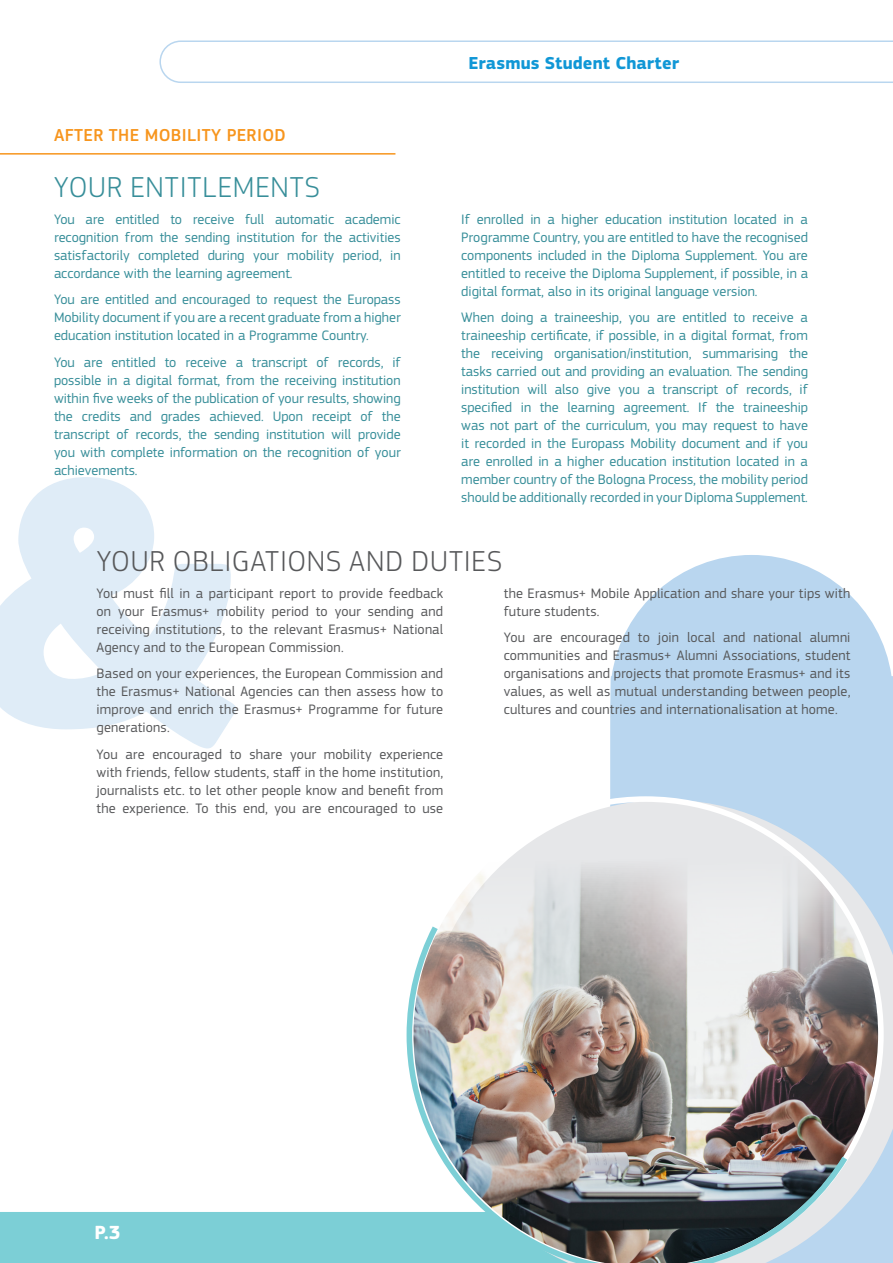
<style>
.page{position:relative;width:893px;height:1263px;background:#fff}
.page>*{position:absolute;margin:0;border:0;box-sizing:border-box;transform-origin:0 0}
.Title_2{font:300 30px "EC Square Sans Pro";letter-spacing:.025em;color:#57585a}
.Title_1{font:300 30px "EC Square Sans Pro";letter-spacing:.03em;color:#378e99}
.t1{font:700 19.8px "EC Square Sans Pro";color:#fff}
.chapter{font:500 18px "EC Square Sans Pro";letter-spacing:.02em;color:#f7951d}
.t2{font:700 18px "EC Square Sans Pro";letter-spacing:.005em;color:#1097d6}
.body_entitl{font:14.25px/18px "EC Square Sans Pro";color:#378e99;text-align:justify}
.body_Oblig{font:14.25px/18px "EC Square Sans Pro";letter-spacing:.01em;color:#57585a;text-align:justify}
</style>
<div class="page">
<svg style="left:610px;top:555px;width:283px;height:245px;background:#c1dbf1"></svg>
<div style="left:0;top:1212px;width:404px;height:51px;background:#7ccfd6"></div>
<svg style="left:446px;top:796px;width:438px;height:467px"></svg>
<img style="left:404px;top:920px;width:448px;height:343px">
<svg style="left:159px;top:40px;width:734px;height:43px"></svg>
<svg style="left:0;top:477px;width:236px;height:272px;fill:#dfecf7"></svg>
<hr style="left:0;top:153px;width:395px;height:2px;background:#f7951d">
<p class="chapter" style="left:54px;top:125px;width:233px">AFTER THE MOBILITY PERIOD</p>
<h1 class="Title_1" style="left:54px;top:170px;width:267px">YOUR ENTITLEMENTS</h1>
<p class="body_entitl" style="left:54px;top:210px;width:348px">You are entitled to receive full automatic academic recognition from the sending institution for the activities satisfactorily completed during your mobility period, in accordance with the learning agreement.</p>
<p class="body_entitl" style="left:54px;top:291px;width:348px">You are entitled and encouraged to request the Europass Mobility document if you are a recent graduate from a higher education institution located in a Programme Country.</p>
<p class="body_entitl" style="left:54px;top:353px;width:348px">You are entitled to receive a transcript of records, if possible in a digital format, from the receiving institution within five weeks of the publication of your results, showing the credits and grades achieved. Upon receipt of the transcript of records, the sending institution will provide you with complete information on the recognition of your achievements.</p>
<p class="t2" style="left:468px;top:52px;width:212px">Erasmus Student Charter</p>
<p class="body_entitl" style="left:461px;top:210px;width:348px">If enrolled in a higher education institution located in a Programme Country, you are entitled to have the recognised components included in the Diploma Supplement. You are entitled to receive the Diploma Supplement, if possible, in a digital format, also in its original language version.</p>
<p class="body_entitl" style="left:461px;top:309px;width:348px">When doing a traineeship, you are entitled to receive a traineeship certificate, if possible, in a digital format, from the receiving organisation/institution, summarising the tasks carried out and providing an evaluation. The sending institution will also give you a transcript of records, if specified in the learning agreement. If the traineeship was not part of the curriculum, you may request to have it recorded in the Europass Mobility document and if you are enrolled in a higher education institution located in a member country of the Bologna Process, the mobility period should be additionally recorded in your Diploma Supplement.</p>
<h1 class="Title_2" style="left:97px;top:544px;width:407px">YOUR OBLIGATIONS AND DUTIES</h1>
<p class="body_Oblig" style="left:97px;top:584px;width:348px">You must fill in a participant report to provide feedback on your Erasmus+ mobility period to your sending and receiving institutions, to the relevant Erasmus+ National Agency and to the European Commission.</p>
<p class="body_Oblig" style="left:97px;top:665px;width:348px">Based on your experiences, the European Commission and the Erasmus+ National Agencies can then assess how to improve and enrich the Erasmus+ Programme for future generations.</p>
<p class="body_Oblig" style="left:97px;top:745px;width:348px">You are encouraged to share your mobility experience with friends, fellow students, staff in the home institution, journalists etc. to let other people know and benefit from the experience. To this end, you are encouraged to use</p>
<p class="body_Oblig" style="left:504px;top:584px;width:348px">the Erasmus+ Mobile Application and share your tips with future students.</p>
<p class="body_Oblig" style="left:504px;top:629px;width:348px">You are encouraged to join local and national alumni communities and Erasmus+ Alumni Associations, student organisations and projects that promote Erasmus+ and its values, as well as mutual understanding between people, cultures and countries and internationalisation at home.</p>
<h2 class="t1" style="left:95px;top:1220px;width:28px">P.3</h2>
</div>
